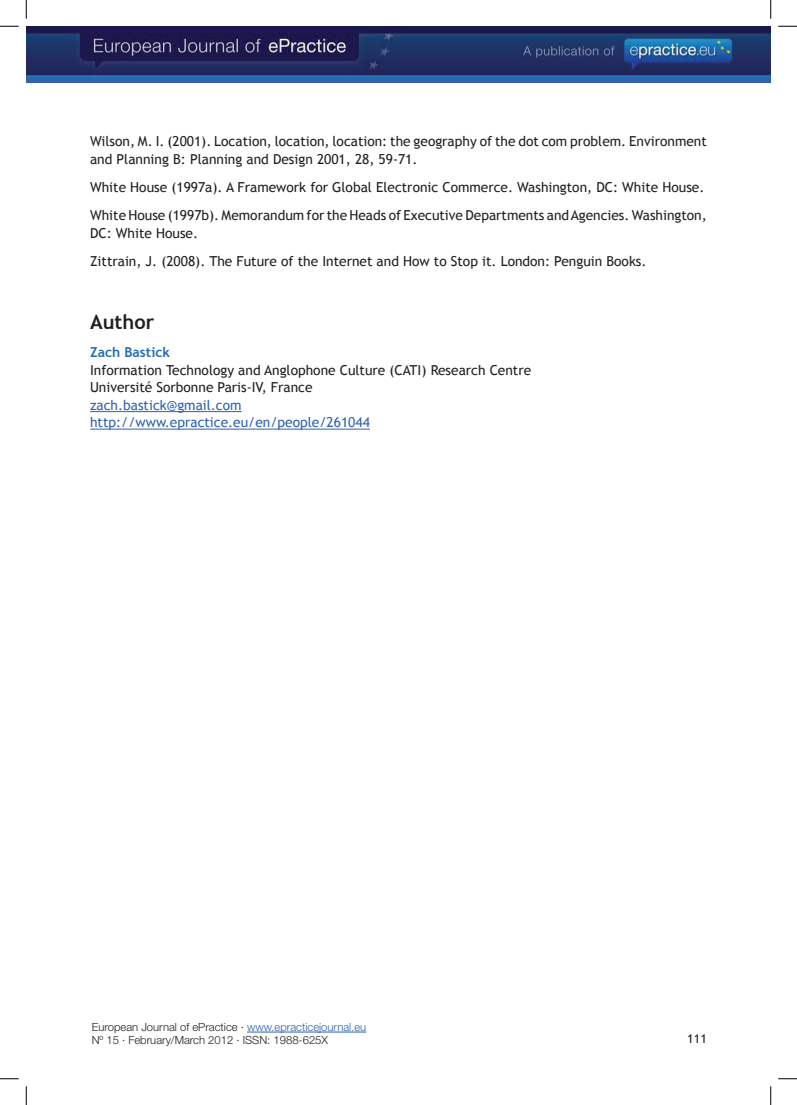
<style>
.page{position:relative;width:797px;height:1105px;background:#fff}
.page>*{position:absolute;margin:0;border:0;box-sizing:border-box;transform-origin:0 0}
.t1{font:700 20px "Trebuchet MS";color:#231f20}
.t2{font:13.75px/17.5px "Trebuchet MS";color:#231f20}
.t3{font:13.75px/17.5px "Trebuchet MS";color:#2e61ad}
.t4{font:700 13.75px "Trebuchet MS";color:#236bb5}
.t5{font:12.5px "Trebuchet MS";color:#231f20}
.t6{font:300 11.25px/13.5px "Helvetica Neue";color:#231f20}
.s1{color:#2e61ad}
</style>
<div class="page">
<img style="left:26px;top:26px;width:745px;height:57px">
<hr style="left:247px;top:1032px;width:119px;height:1px;background:#2e61ad">
<hr style="left:90px;top:411px;width:151px;height:1px;background:#2e61ad">
<hr style="left:90px;top:429px;width:280px;height:1px;background:#2e61ad">
<svg style="left:0;top:25px;width:19px;height:2px"></svg>
<svg style="left:778px;top:25px;width:19px;height:2px"></svg>
<svg style="left:0;top:1078px;width:19px;height:1px"></svg>
<svg style="left:778px;top:1078px;width:19px;height:1px"></svg>
<svg style="left:25px;top:0;width:2px;height:19px"></svg>
<svg style="left:25px;top:1086px;width:2px;height:19px"></svg>
<svg style="left:770px;top:0;width:1px;height:19px"></svg>
<svg style="left:770px;top:1086px;width:1px;height:19px"></svg>
<p class="t2" style="left:90px;top:133px;width:618px">Wilson, M. I. (2001). Location, location, location: the geography of the dot com problem. Environment and Planning B: Planning and Design 2001, 28, 59-71.</p>
<p class="t2" style="left:90px;top:173px;width:618px;line-height:28.1px">White House (1997a). A Framework for Global Electronic Commerce. Washington, DC: White House.<br>White House (1997b). Memorandum for the Heads of Executive Departments and Agencies. Washington,</p>
<p class="t2" style="left:90px;top:219px;width:558px;line-height:28.1px">DC: White House.<br>Zittrain, J. (2008). The Future of the Internet and How to Stop it. London: Penguin Books.</p>
<h1 class="t1" style="left:90px;top:310px;width:66px">Author</h1>
<p class="t4" style="left:90px;top:344px;width:81px">Zach Bastick</p>
<p class="t2" style="left:90px;top:361px;width:442px">Information Technology and Anglophone Culture (CATI) Research Centre<br>Université Sorbonne Paris-IV, France</p>
<p class="t3" style="left:90px;top:396px;width:281px">zach.bastick@gmail.com http://www.epractice.eu/en/people/261044</p>
<p class="t6" style="left:92px;top:1020px;width:276px">European Journal of ePractice · <span class="s1">www.epracticejournal.eu<br></span>Nº 15 · February/March 2012 · ISSN: 1988-625X</p>
<p class="t5" style="left:687px;top:1031px;width:21px">111</p>
</div>
